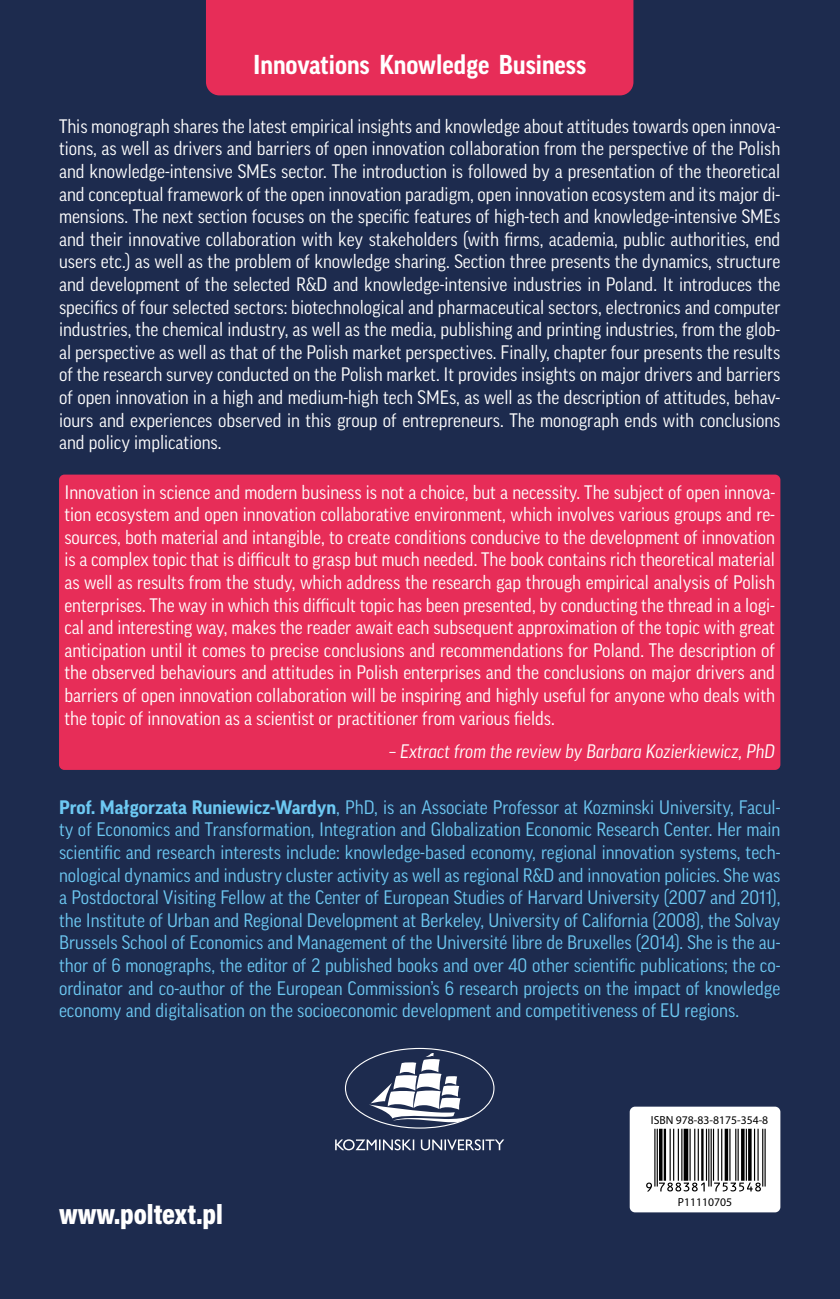
<style>
.page{position:relative;width:840px;height:1299px;background:#fff}
.page>*{position:absolute;margin:0;border:0;box-sizing:border-box;transform-origin:0 0}
.t1{font:900 28.2px "Acumin Pro Cond";color:#fff}
.t2{font:700 26.4px "Good Pro Narr";color:#fff}
.t3{font:18.8px/22.6px "Good Pro Narr";color:#fff;text-align:justify}
.t4{font:18.8px/22.6px "Good Pro Narr";color:#6dc9f3;text-align:justify}
.t5{font:italic 18.8px "Good Pro Narr";color:#fff}
.t6{font:11.6px "Myriad Pro";color:#000}
.s1{font-family:"Good Pro";font-weight:700}
</style>
<div class="page">
<div style="left:0;top:0;width:839px;height:1298px;background:#1d2b4e"></div>
<div style="left:206px;top:0;width:427px;height:95px;background:#e72d58"></div>
<div style="left:59px;top:474px;width:721px;height:295px;background:#e72d58;border-radius:5px"></div>
<svg style="left:629px;top:1106px;width:151px;height:106px"></svg>
<hr style="left:764px;top:1128px;width:1px;height:58px;background:#000">
<hr style="left:761px;top:1128px;width:1px;height:58px;background:#000">
<hr style="left:757px;top:1128px;width:1px;height:52px;background:#000">
<hr style="left:753px;top:1128px;width:1px;height:52px;background:#000">
<svg style="left:747px;top:1128px;width:4px;height:52px"></svg>
<hr style="left:745px;top:1128px;width:1px;height:52px;background:#000">
<svg style="left:740px;top:1128px;width:4px;height:52px"></svg>
<hr style="left:737px;top:1128px;width:1px;height:52px;background:#000">
<hr style="left:734px;top:1128px;width:2px;height:52px;background:#000">
<hr style="left:729px;top:1128px;width:1px;height:52px;background:#000">
<hr style="left:724px;top:1128px;width:3px;height:52px;background:#000">
<hr style="left:720px;top:1128px;width:2px;height:52px;background:#000">
<hr style="left:717px;top:1128px;width:1px;height:52px;background:#000">
<hr style="left:712px;top:1128px;width:1px;height:52px;background:#000">
<hr style="left:710px;top:1128px;width:1px;height:58px;background:#000">
<hr style="left:707px;top:1128px;width:2px;height:58px;background:#000">
<hr style="left:705px;top:1128px;width:1px;height:52px;background:#000">
<hr style="left:700px;top:1128px;width:3px;height:52px;background:#000">
<hr style="left:697px;top:1128px;width:1px;height:52px;background:#000">
<hr style="left:693px;top:1128px;width:2px;height:52px;background:#000">
<hr style="left:689px;top:1128px;width:1px;height:52px;background:#000">
<div style="left:683px;top:1128px;width:5px;height:52px;background:#000"></div>
<hr style="left:681px;top:1128px;width:1px;height:52px;background:#000">
<hr style="left:677px;top:1128px;width:1px;height:52px;background:#000">
<hr style="left:672px;top:1128px;width:2px;height:52px;background:#000">
<hr style="left:669px;top:1128px;width:1px;height:52px;background:#000">
<hr style="left:663px;top:1128px;width:2px;height:52px;background:#000">
<svg style="left:658px;top:1128px;width:4px;height:52px"></svg>
<hr style="left:656px;top:1128px;width:1px;height:58px;background:#000">
<hr style="left:654px;top:1128px;width:1px;height:58px;background:#000">
<svg style="left:645px;top:1182px;width:115px;height:9px"></svg>
<svg style="left:335px;top:1139px;width:169px;height:11px"></svg>
<svg style="left:345px;top:1047px;width:149px;height:81px"></svg>
<h2 class="t2" style="left:253px;top:50px;width:334px">Innovations Knowledge Business</h2>
<p class="t3" style="left:59px;top:115px;width:722px">This monograph shares the latest empirical insights and knowledge about attitudes towards open innova&shy;tions, as well as drivers and barriers of open innovation collaboration from the perspective of the Polish and knowledge-intensive SMEs sector. The introduction is followed by a presentation of the theoretical and conceptual framework of the open innovation paradigm, open innovation ecosystem and its major di&shy;mensions. The next section focuses on the specific features of high-tech and knowledge-intensive SMEs and their innovative collaboration with key stakeholders (with firms, academia, public authorities, end users etc.) as well as the problem of knowledge sharing. Section three presents the dynamics, structure and development of the selected R&amp;D and knowledge-intensive industries in Poland. It introduces the specifics of four selected sectors: biotechnological and pharmaceutical sectors, electronics and computer industries, the chemical industry, as well as the media, publishing and printing industries, from the glob&shy;al perspective as well as that of the Polish market perspectives. Finally, chapter four presents the results of the research survey conducted on the Polish market. It provides insights on major drivers and barriers of open innovation in a high and medium-high tech SMEs, as well as the description of attitudes, behav&shy;iours and experiences observed in this group of entrepreneurs. The monograph ends with conclusions and policy implications.</p>
<p class="t3" style="left:64px;top:480px;width:711px">Innovation in science and modern business is not a choice, but a necessity. The subject of open innova&shy;tion ecosystem and open innovation collaborative environment, which involves various groups and re&shy;sources, both material and intangible, to create conditions conducive to the development of innovation is a complex topic that is difficult to grasp but much needed. The book contains rich theoretical material as well as results from the study, which address the research gap through empirical analysis of Polish enterprises. The way in which this difficult topic has been presented, by conducting the thread in a logi&shy;cal and interesting way, makes the reader await each subsequent approximation of the topic with great anticipation until it comes to precise conclusions and recommendations for Poland. The description of the observed behaviours and attitudes in Polish enterprises and the conclusions on major drivers and barriers of open innovation collaboration will be inspiring and highly useful for anyone who deals with the topic of innovation as a scientist or practitioner from various fields.</p>
<p class="t5" style="left:389px;top:740px;width:387px">– Extract from the review by Barbara Kozierkiewicz, PhD</p>
<p class="t4" style="left:59px;top:795px;width:722px"><span class="s1">Prof. Małgorzata Runiewicz-Wardyn</span>, PhD, is an Associate Professor at Kozminski University, Facul&shy;ty of Economics and Transformation, Integration and Globalization Economic Research Center. Her main scientific and research interests include: knowledge-based economy, regional innovation systems, tech&shy;nological dynamics and industry cluster activity as well as regional R&amp;D and innovation policies. She was a Postdoctoral Visiting Fellow at the Center of European Studies of Harvard University (2007 and 2011), the Institute of Urban and Regional Development at Berkeley, University of California (2008), the Solvay Brussels School of Economics and Management of the Université libre de Bruxelles (2014). She is the au&shy;thor of 6 monographs, the editor of 2 published books and over 40 other scientific publications; the co&shy;ordinator and co-author of the European Commission’s 6 research projects on the impact of knowledge economy and digitalisation on the socioeconomic development and competitiveness of EU regions.</p>
<h1 class="t1" style="left:59px;top:1195px;width:165px">www.poltext.pl</h1>
<p class="t6" style="left:650px;top:1113px;width:119px">ISBN 978-83-8175-354-8</p>
<p class="t6" style="left:677px;top:1194px;width:56px">P11110705</p>
</div>
